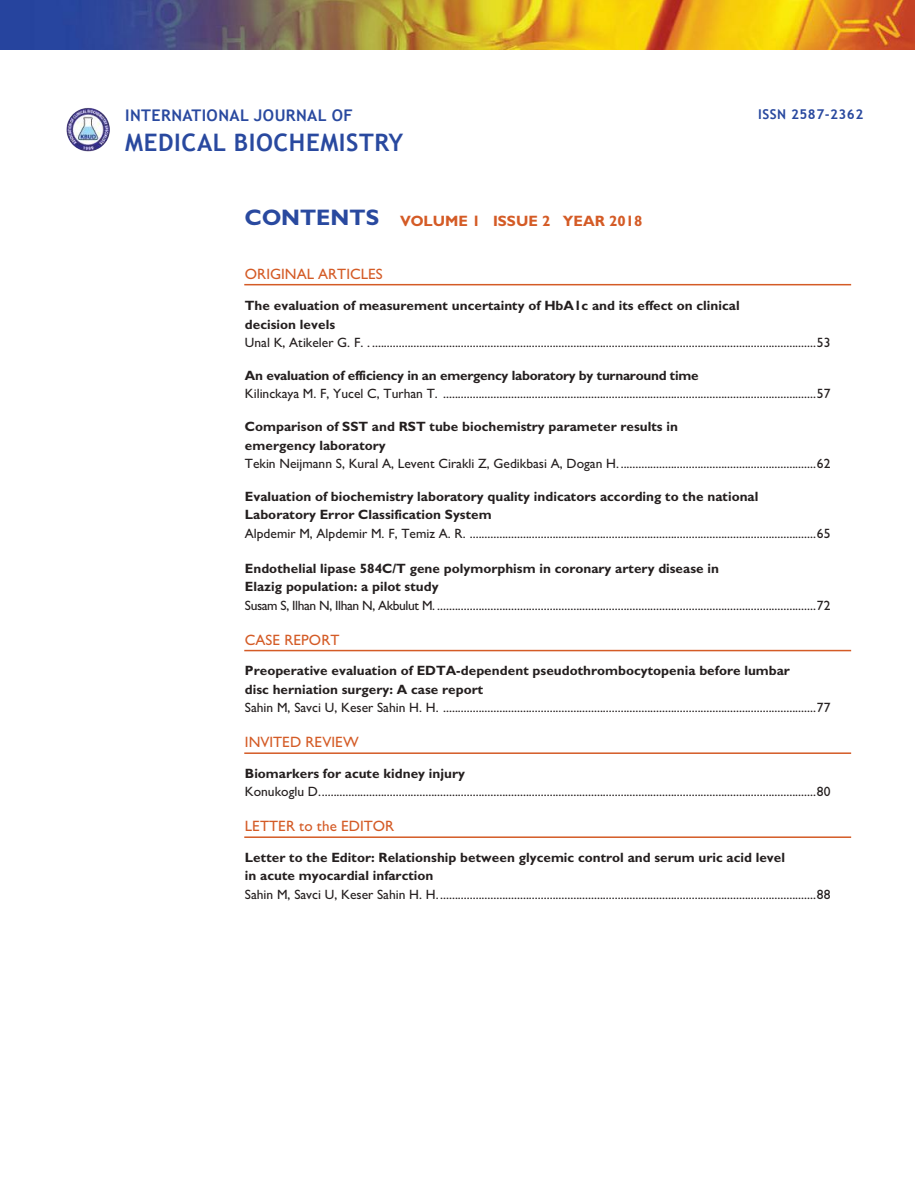
<style>
.page{position:relative;width:915px;height:1191px;background:#fff}
.page>*{position:absolute;margin:0;border:0;box-sizing:border-box;transform-origin:0 0}
.t1{font:700 24.15px "Trebuchet MS";letter-spacing:.025em;color:#29499f}
.t2{font:700 16.05px "Trebuchet MS";letter-spacing:.025em;color:#29499f}
.t3{font:500 15px "Gill Sans MT Pro";color:#d45b26}
.t4{font:700 15px "Gill Sans MT Pro";color:#d45b26}
.t5{font:500 13.5px "Gill Sans MT Pro";color:#241f1f}
.t6{font:700 13.5px/18.5px "Gill Sans MT Pro";color:#241f1f}
.t7{font:500 13.5px "Gill Sans MT Pro";letter-spacing:-.03em;color:#241f1f}
.t8{font:700 13.5px "Gill Sans MT Pro";letter-spacing:-.02em;color:#241f1f}
.t9{font:700 13.5px "Trebuchet MS";letter-spacing:.035em;color:#29499f}
.s1{font-size:22.5px;color:#29499f}
</style>
<div class="page">
<img style="left:0;top:0;width:914px;height:50px">
<img style="left:66px;top:107px;width:44px;height:45px">
<hr style="left:244px;top:284px;width:606px;height:1px;background:#d45b26">
<hr style="left:244px;top:650px;width:606px;height:1px;background:#d45b26">
<hr style="left:244px;top:752px;width:606px;height:2px;background:#d45b26">
<hr style="left:244px;top:836px;width:606px;height:2px;background:#d45b26">
<p class="t2" style="left:125px;top:105px;width:229px">INTERNATIONAL JOURNAL OF</p>
<h1 class="t1" style="left:125px;top:127px;width:279px">MEDICAL BIOCHEMISTRY</h1>
<p class="t4" style="left:245px;top:211px;width:399px"><span class="s1">CONTENTS</span> VOLUME 1 ISSUE 2 YEAR 2018</p>
<p class="t3" style="left:245px;top:265px;width:139px">ORIGINAL ARTICLES</p>
<p class="t9" style="left:757px;top:106px;width:107px">ISSN 2587-2362</p>
<p class="t6" style="left:245px;top:296px;width:496px">The evaluation of measurement uncertainty of HbA1c and its effect on clinical decision levels</p>
<p class="t5" style="left:245px;top:334px;width:586px">Unal K, Atikeler G. F. . ......................................................................................................................................................53</p>
<p class="t8" style="left:245px;top:367px;width:455px">An evaluation of efficiency in an emergency laboratory by turnaround time</p>
<p class="t5" style="left:245px;top:386px;width:586px">Kilinckaya M. F, Yucel C, Turhan T. ..............................................................................................................................57</p>
<p class="t6" style="left:245px;top:417px;width:434px">Comparison of SST and RST tube biochemistry parameter results in emergency laboratory</p>
<p class="t5" style="left:245px;top:455px;width:586px">Tekin Neijmann S, Kural A, Levent Cirakli Z, Gedikbasi A, Dogan H. ..................................................................62</p>
<p class="t6" style="left:245px;top:487px;width:515px">Evaluation of biochemistry laboratory quality indicators according to the national<br>Laboratory Error Classification System</p>
<p class="t5" style="left:245px;top:525px;width:586px">Alpdemir M, Alpdemir M. F, Temiz A. R. .....................................................................................................................65</p>
<p class="t6" style="left:245px;top:559px;width:475px">Endothelial lipase 584C/T gene polymorphism in coronary artery disease in<br>Elazig population: a pilot study</p>
<p class="t7" style="left:245px;top:597px;width:586px">Susam S, Ilhan N, Ilhan N, Akbulut M. ................................................................................................................................72</p>
<p class="t3" style="left:245px;top:630px;width:96px">CASE REPORT</p>
<p class="t6" style="left:245px;top:661px;width:546px">Preoperative evaluation of EDTA-dependent pseudothrombocytopenia before lumbar disc herniation surgery: A case report</p>
<p class="t5" style="left:245px;top:700px;width:586px">Sahin M, Savci U, Keser Sahin H. H. ..............................................................................................................................77</p>
<p class="t3" style="left:245px;top:733px;width:115px">INVITED REVIEW</p>
<p class="t6" style="left:245px;top:764px;width:221px">Biomarkers for acute kidney injury</p>
<p class="t5" style="left:245px;top:784px;width:586px">Konukoglu D........................................................................................................................................................................80</p>
<p class="t3" style="left:245px;top:817px;width:151px">LETTER to the EDITOR</p>
<p class="t6" style="left:245px;top:848px;width:541px">Letter to the Editor: Relationship between glycemic control and serum uric acid level in acute myocardial infarction</p>
<p class="t5" style="left:245px;top:886px;width:586px">Sahin M, Savci U, Keser Sahin H. H. ...............................................................................................................................88</p>
</div>
